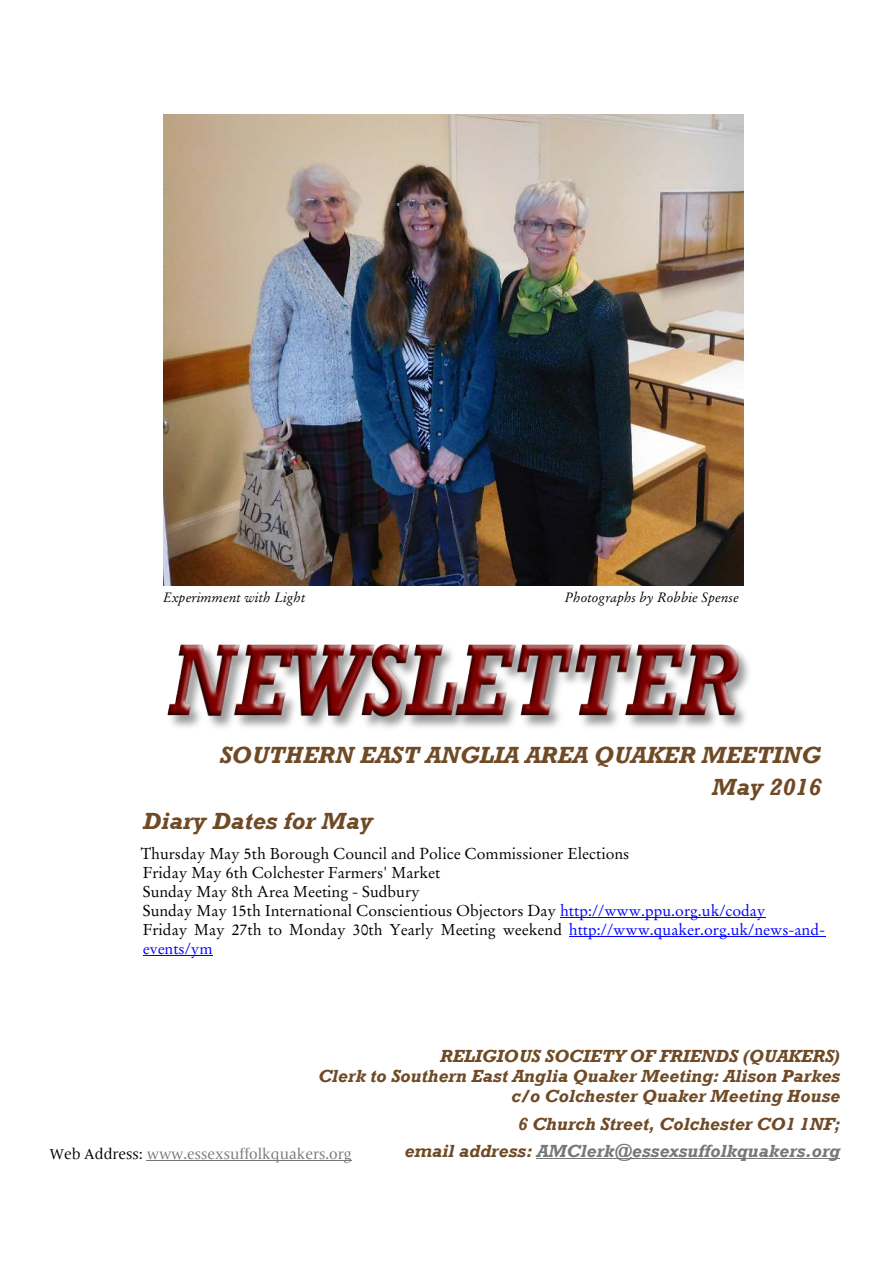
<style>
.page{position:relative;width:893px;height:1263px;background:#fff}
.page>*{position:absolute;margin:0;border:0;box-sizing:border-box;transform-origin:0 0}
.t1{font:italic 700 24px/32px "Rockwell";color:#6f4a25;text-align:right}
.t2{font:italic 700 18px/20.1px "Rockwell";color:#6f4a25;text-align:right}
.t3{font:15.75px/19px "Stempel Garamond";color:#000}
.t4{font:15px "Frutiger Serif LT Pro";color:#777}
.t5{font:italic 13.5px "Stempel Garamond";color:#000}
.s1{color:#00f}
.s2{color:#777}
.s3{color:#000}
</style>
<div class="page">
<hr style="left:536px;top:1158px;width:304px;height:1px;background:#777">
<hr style="left:560px;top:917px;width:206px;height:1px;background:#00f">
<hr style="left:569px;top:936px;width:256px;height:1px;background:#00f">
<hr style="left:143px;top:955px;width:70px;height:1px;background:#00f">
<img style="left:167px;top:644px;width:582px;height:84px">
<hr style="left:147px;top:1160px;width:205px;height:1px;background:#777">
<img style="left:164px;top:115px;width:579px;height:470px">
<p class="t5" style="left:163px;top:591px;width:144px">Experimment with Light</p>
<p class="t5" style="left:565px;top:591px;width:176px">Photographs by Robbie Spense</p>
<h1 class="t1" style="left:219px;top:741px;width:603px">SOUTHERN EAST ANGLIA AREA QUAKER MEETING<br>May 2016</h1>
<h1 class="t1" style="left:143px;top:807px;width:232px">Diary Dates for May</h1>
<p class="t3" style="left:141px;top:845px;width:686px">Thursday May 5th Borough Council and Police Commissioner Elections<br>Friday May 6th Colchester Farmers' Market<br>Sunday May 8th Area Meeting - Sudbury<br>Sunday May 15th International Conscientious Objectors Day <span class="s1">http://www.ppu.org.uk/coday<br></span>Friday May 27th to Monday 30th Yearly Meeting weekend <span class="s1">http://www.quaker.org.uk/news-and&shy;events/ym</span></p>
<p class="t2" style="left:318px;top:1047px;width:523px">RELIGIOUS SOCIETY OF FRIENDS (QUAKERS)<br>Clerk to Southern East Anglia Quaker Meeting: Alison Parkes c/o Colchester Quaker Meeting House</p>
<p class="t2" style="left:405px;top:1111px;width:437px;line-height:27.6px">6 Church Street, Colchester CO1 1NF;<br>email address: <span class="s2">AMClerk@essexsuffolkquakers.org</span></p>
<p class="t4" style="left:49px;top:1147px;width:304px"><span class="s3">Web Address:</span> www.essexsuffolkquakers.org</p>
</div>
